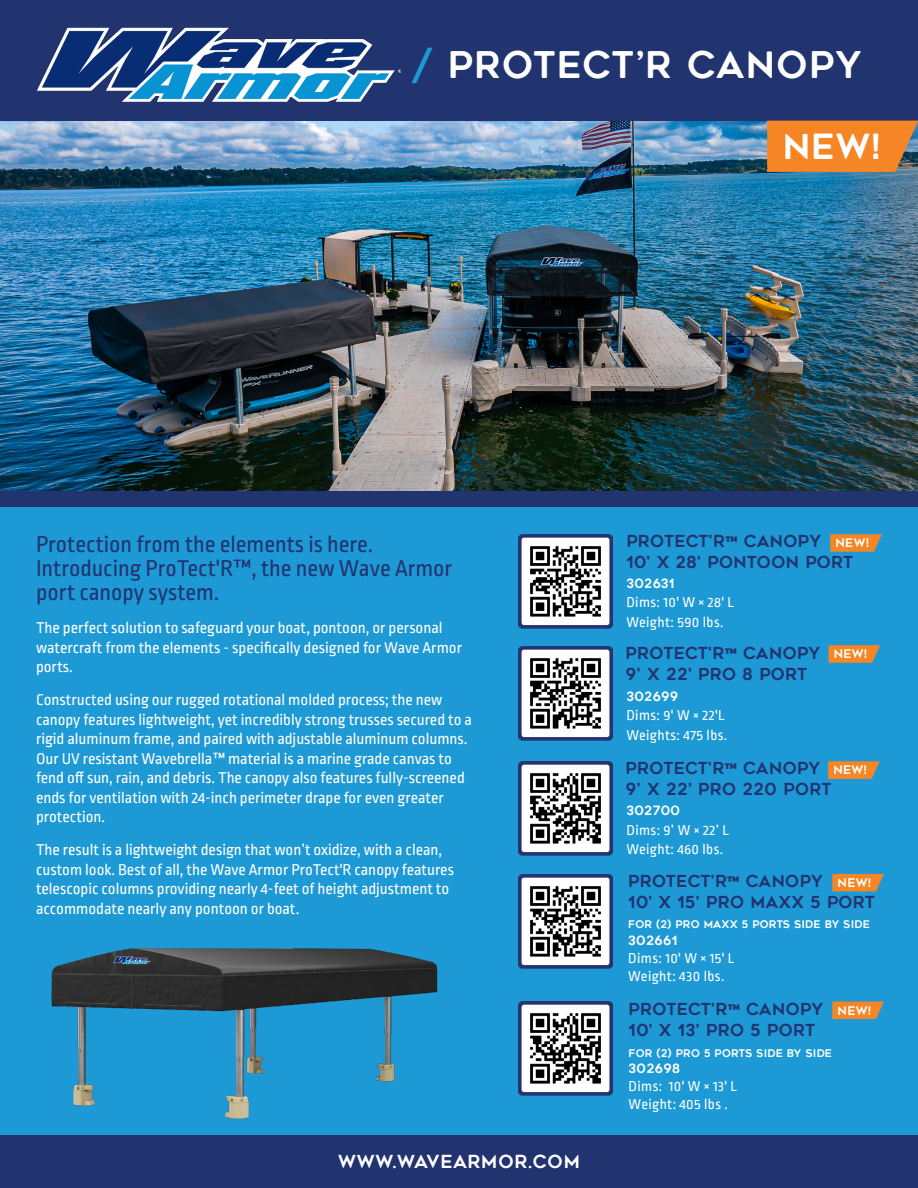
<style>
.page{position:relative;width:918px;height:1188px;background:#fff}
.page>*{position:absolute;margin:0;border:0;box-sizing:border-box;transform-origin:0 0}
.t1{font:36.6px "Geometos Rounded";letter-spacing:.04em;color:#fff}
.t2{font:34.65px "Geometos Rounded";color:#fff}
.t3{font:24px/24px "Ropa Sans Pro";color:#22346f}
.t4{font:18px "Geometos Rounded";letter-spacing:.05em;color:#fff}
.t5{font:16.5px/19.5px "Ropa Sans Pro";color:#fff}
.t6{font:16.5px "Geometos Rounded";letter-spacing:.025em;color:#22346f}
.t7{font:15px "Ropa Sans Pro";letter-spacing:.025em;color:#fff}
.t8{font:12.75px "Geometos Rounded";letter-spacing:.025em;color:#fff}
.t9{font:11.85px "Geometos Rounded";letter-spacing:.025em;color:#fff}
.t10{font:10.5px "Geometos Rounded";letter-spacing:.025em;color:#fff}
.s1{color:#1d99d6}
.s2{font-family:"Teko";font-weight:700}
</style>
<div class="page">
<img style="left:0;top:121px;width:918px;height:370px">
<div style="left:0;top:491px;width:918px;height:27px;background:#22346f"></div>
<div style="left:0;top:508px;width:918px;height:631px;background:#1d99d6"></div>
<div style="left:0;top:0;width:918px;height:121px;background:#22346f"></div>
<svg style="left:767px;top:121px;width:151px;height:51px;background:#e7832c"></svg>
<img style="left:37px;top:27px;width:363px;height:75px">
<div style="left:0;top:1136px;width:918px;height:52px;background:#22346f"></div>
<img style="left:518px;top:534px;width:94px;height:95px">
<svg style="left:830px;top:534px;width:52px;height:18px"></svg>
<img style="left:518px;top:647px;width:94px;height:94px">
<svg style="left:829px;top:645px;width:51px;height:18px"></svg>
<img style="left:518px;top:761px;width:94px;height:95px">
<svg style="left:828px;top:761px;width:52px;height:18px"></svg>
<img style="left:518px;top:875px;width:94px;height:94px">
<svg style="left:832px;top:874px;width:52px;height:17px"></svg>
<img style="left:519px;top:1001px;width:93px;height:95px">
<svg style="left:832px;top:1002px;width:52px;height:17px"></svg>
<img style="left:51px;top:948px;width:387px;height:171px">
<p class="t1" style="left:412px;top:44px;width:450px"><span class="s1">/</span> PROTECT’R CANOPY</p>
<p class="t2" style="left:783px;top:127px;width:100px">NEW!</p>
<p class="t3" style="left:36px;top:534px;width:418px">Protection from the elements is here.<br>Introducing ProTect'R™, the new Wave Armor port canopy system.</p>
<p class="t5" style="left:36px;top:619px;width:428px">The perfect solution to safeguard your boat, pontoon, or personal watercraft from the elements - specifically designed for Wave Armor ports.</p>
<p class="t5" style="left:36px;top:691px;width:437px">Constructed using our rugged rotational molded process; the new canopy features lightweight, yet incredibly strong trusses secured to a rigid aluminum frame, and paired with adjustable aluminum columns.<br>Our UV resistant Wavebrella™ material is a marine grade canvas to fend off sun, rain, and debris. The canopy also features fully-screened ends for ventilation with 24-inch perimeter drape for even greater protection.</p>
<p class="t5" style="left:36px;top:841px;width:420px">The result is a lightweight design that won’t oxidize, with a clean, custom look. Best of all, the Wave Armor ProTect'R canopy features telescopic columns providing nearly 4-feet of height adjustment to accommodate nearly any pontoon or boat.</p>
<p class="t4" style="left:338px;top:1151px;width:243px">WWW.WAVEARMOR.COM</p>
<p class="t6" style="left:626px;top:532px;width:196px">PROTECT'R<span class="s2">™</span> CANOPY</p>
<p class="t6" style="left:626px;top:553px;width:228px">10' X 28' PONTOON PORT</p>
<p class="t8" style="left:626px;top:576px;width:50px">302631</p>
<p class="t7" style="left:626px;top:595px;width:109px">Dims: 10' W × 28' L</p>
<p class="t7" style="left:626px;top:614px;width:99px">Weight: 590 lbs.</p>
<p class="t9" style="left:836px;top:536px;width:35px">NEW!</p>
<p class="t6" style="left:626px;top:644px;width:196px">PROTECT'R<span class="s2">™</span> CANOPY</p>
<p class="t6" style="left:626px;top:665px;width:183px">9' X 22' PRO 8 PORT</p>
<p class="t8" style="left:626px;top:689px;width:53px">302699</p>
<p class="t7" style="left:626px;top:707px;width:100px">Dims: 9' W × 22'L</p>
<p class="t7" style="left:626px;top:727px;width:102px">Weights: 475 lbs.</p>
<p class="t9" style="left:834px;top:647px;width:35px">NEW!</p>
<p class="t6" style="left:626px;top:759px;width:196px">PROTECT'R<span class="s2">™</span> CANOPY</p>
<p class="t6" style="left:626px;top:780px;width:207px">9' X 22' PRO 220 PORT</p>
<p class="t8" style="left:626px;top:804px;width:55px">302700</p>
<p class="t7" style="left:626px;top:822px;width:104px">Dims: 9’ W × 22’ L</p>
<p class="t7" style="left:626px;top:841px;width:98px">Weight: 460 lbs.</p>
<p class="t9" style="left:833px;top:764px;width:35px">NEW!</p>
<p class="t6" style="left:628px;top:872px;width:196px">PROTECT'R<span class="s2">™</span> CANOPY</p>
<p class="t6" style="left:628px;top:893px;width:248px">10' X 15' PRO MAXX 5 PORT</p>
<p class="t10" style="left:628px;top:918px;width:243px">FOR (2) PRO MAXX 5 PORTS SIDE BY SIDE</p>
<p class="t8" style="left:628px;top:933px;width:51px">302661</p>
<p class="t7" style="left:628px;top:950px;width:108px">Dims: 10' W × 15' L</p>
<p class="t7" style="left:628px;top:968px;width:98px">Weight: 430 lbs.</p>
<p class="t9" style="left:838px;top:876px;width:35px">NEW!</p>
<p class="t6" style="left:629px;top:1000px;width:196px">PROTECT'R<span class="s2">™</span> CANOPY</p>
<p class="t6" style="left:629px;top:1021px;width:188px">10' X 13' PRO 5 PORT</p>
<p class="t10" style="left:629px;top:1047px;width:205px">FOR (2) PRO 5 PORTS SIDE BY SIDE</p>
<p class="t8" style="left:629px;top:1061px;width:53px">302698</p>
<p class="t7" style="left:629px;top:1078px;width:110px">Dims: 10' W × 13' L</p>
<p class="t7" style="left:629px;top:1096px;width:101px">Weight: 405 lbs .</p>
<p class="t9" style="left:838px;top:1004px;width:35px">NEW!</p>
</div>
